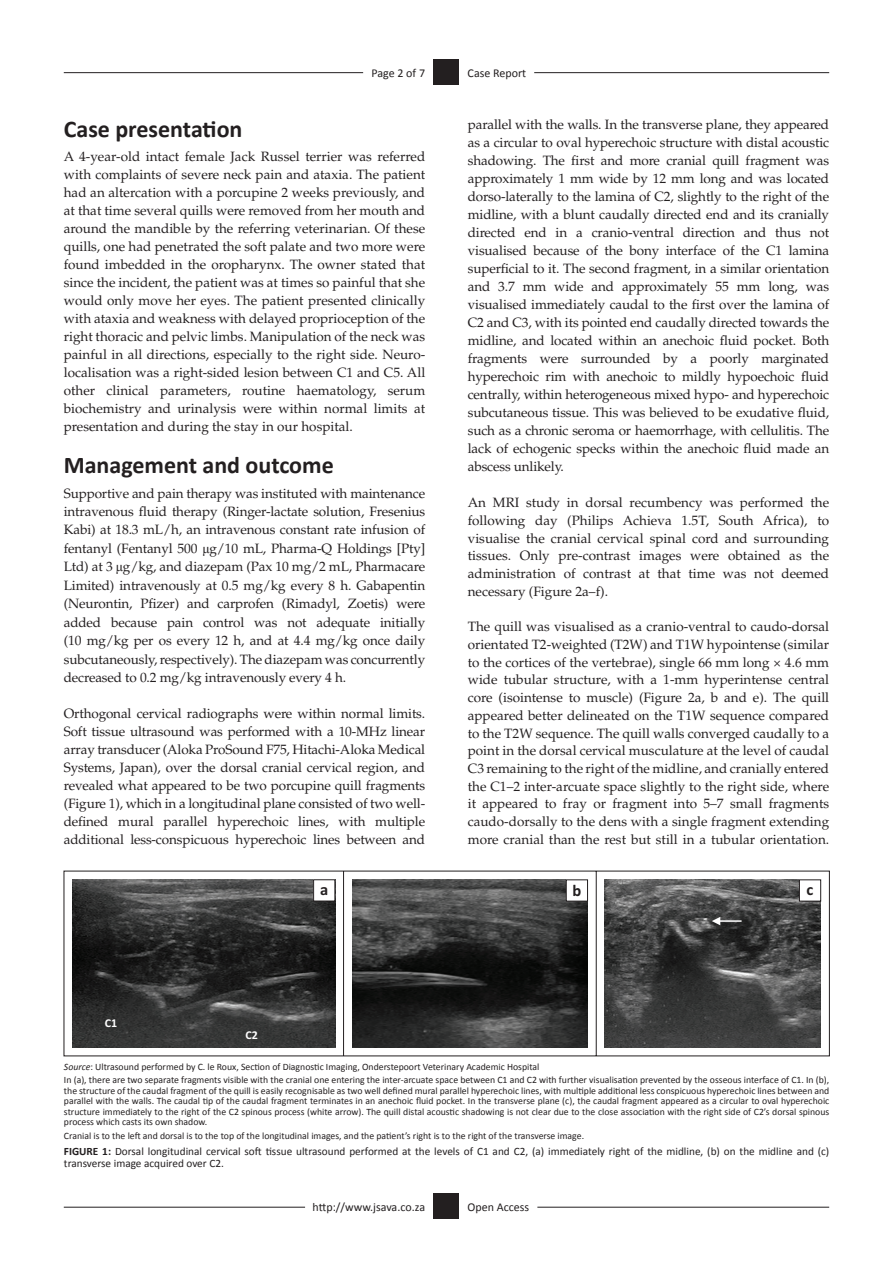
<style>
.page{position:relative;width:893px;height:1263px;background:#fff}
.page>*{position:absolute;margin:0;border:0;box-sizing:border-box;transform-origin:0 0}
.A_head{font:700 24px "Calibri";color:#231f20}
.t1{font:700 16.5px "Calibri";color:#231f20}
.Body_text_next{font:13.5px/18px "Palatino";letter-spacing:-.01em;color:#231f20;text-align:justify}
.Body_text_first{font:13.5px/18px "Palatino";letter-spacing:-.01em;color:#231f20;text-align:justify}
.LRH_Bottom{font:12px "Calibri";letter-spacing:-.01em;color:#231f20}
.RRH{font:12px "Calibri";color:#231f20}
.RRH_Bottom{font:12px "Calibri";color:#231f20}
.LRH{font:12px "Calibri";letter-spacing:-.005em;color:#231f20}
.t2{font:700 12px "Calibri";color:#fff}
.Figure_title{font:11.25px/12px "Calibri";color:#231f20}
.Table_sourceline__-F{font:9.75px/10.5px "Calibri";color:#231f20;text-align:justify}
.s1{font-family:"Times New Roman"}
.s2{font-style:italic}
.s3{font-weight:700}
</style>
<div class="page">
<hr style="left:64px;top:72px;width:299px;height:1px;background:#231f20">
<hr style="left:501px;top:72px;width:328px;height:1px;background:#231f20">
<div style="left:501px;top:69px;width:33px;height:8px;background:#fff"></div>
<hr style="left:64px;top:1207px;width:249px;height:1px;background:#231f20">
<div style="left:305px;top:1204px;width:120px;height:7px;background:#fff"></div>
<hr style="left:537px;top:1207px;width:292px;height:1px;background:#231f20">
<div style="left:434px;top:59px;width:25px;height:26px;background:#231f20"></div>
<div style="left:434px;top:1193px;width:25px;height:26px;background:#231f20"></div>
<svg style="left:64px;top:871px;width:766px;height:185px;background:#565656"></svg>
<hr style="left:717px;top:920px;width:25px;height:2px;background:#fff">
<svg style="left:712px;top:917px;width:8px;height:8px"></svg>
<p class="LRH" style="left:372px;top:65px;width:55px">Page 2 of 7</p>
<p class="RRH" style="left:468px;top:65px;width:60px">Case Report</p>
<p class="A_head" style="left:64px;top:114px;width:180px">Case presentation</p>
<p class="Body_text_first" style="left:64px;top:148px;width:363px">A 4-year-old intact female Jack Russel terrier was referred with complaints of severe neck pain and ataxia. The patient had an altercation with a porcupine 2 weeks previously, and at that time several quills were removed from her mouth and around the mandible by the referring veterinarian. Of these quills, one had penetrated the soft palate and two more were found imbedded in the oropharynx. The owner stated that since the incident, the patient was at times so painful that she would only move her eyes. The patient presented clinically with ataxia and weakness with delayed proprioception of the right thoracic and pelvic limbs. Manipulation of the neck was painful in all directions, especially to the right side. Neuro&shy;localisation was a right-sided lesion between C1 and C5. All other clinical parameters, routine haematology, serum biochemistry and urinalysis were within normal limits at presentation and during the stay in our hospital.</p>
<p class="A_head" style="left:64px;top:450px;width:272px">Management and outcome</p>
<p class="Body_text_first" style="left:64px;top:484px;width:363px;line-height:18.5px">Supportive and pain therapy was instituted with maintenance intravenous fluid therapy (Ringer-lactate solution, Fresenius Kabi) at 18.3 mL/h, an intravenous constant rate infusion of fentanyl (Fentanyl 500 <span class="s1">μ</span>g/10 mL, Pharma-Q Holdings [Pty] Ltd) at 3 <span class="s1">μ</span>g/kg, and diazepam (Pax 10 mg/2 mL, Pharmacare Limited) intravenously at 0.5 mg/kg every 8 h. Gabapentin (Neurontin, Pfizer) and carprofen (Rimadyl, Zoetis) were added because pain control was not adequate initially (10 mg/kg per os every 12 h, and at 4.4 mg/kg once daily subcutaneously, respectively). The diazepam was concurrently decreased to 0.2 mg/kg intravenously every 4 h.</p>
<p class="Body_text_next" style="left:64px;top:705px;width:363px">Orthogonal cervical radiographs were within normal limits.<br>Soft tissue ultrasound was performed with a 10-MHz linear array transducer (Aloka ProSound F75, Hitachi-Aloka Medical Systems, Japan), over the dorsal cranial cervical region, and revealed what appeared to be two porcupine quill fragments (Figure 1), which in a longitudinal plane consisted of two well&shy;defined mural parallel hyperechoic lines, with multiple additional less-conspicuous hyperechoic lines between and</p>
<p class="Body_text_next" style="left:468px;top:116px;width:363px">parallel with the walls. In the transverse plane, they appeared as a circular to oval hyperechoic structure with distal acoustic shadowing. The first and more cranial quill fragment was approximately 1 mm wide by 12 mm long and was located dorso-laterally to the lamina of C2, slightly to the right of the midline, with a blunt caudally directed end and its cranially directed end in a cranio-ventral direction and thus not visualised because of the bony interface of the C1 lamina superficial to it. The second fragment, in a similar orientation and 3.7 mm wide and approximately 55 mm long, was visualised immediately caudal to the first over the lamina of C2 and C3, with its pointed end caudally directed towards the midline, and located within an anechoic fluid pocket. Both fragments were surrounded by a poorly marginated hyperechoic rim with anechoic to mildly hypoechoic fluid centrally, within heterogeneous mixed hypo- and hyperechoic subcutaneous tissue. This was believed to be exudative fluid, such as a chronic seroma or haemorrhage, with cellulitis. The lack of echogenic specks within the anechoic fluid made an abscess unlikely.</p>
<p class="Body_text_next" style="left:468px;top:494px;width:363px">An MRI study in dorsal recumbency was performed the following day (Philips Achieva 1.5T, South Africa), to visualise the cranial cervical spinal cord and surrounding tissues. Only pre-contrast images were obtained as the administration of contrast at that time was not deemed necessary (Figure 2a–f).</p>
<p class="Body_text_next" style="left:468px;top:618px;width:363px">The quill was visualised as a cranio-ventral to caudo-dorsal orientated T2-weighted (T2W) and T1W hypointense (similar to the cortices of the vertebrae), single 66 mm long × 4.6 mm wide tubular structure, with a 1-mm hyperintense central core (isointense to muscle) (Figure 2a, b and e). The quill appeared better delineated on the T1W sequence compared to the T2W sequence. The quill walls converged caudally to a point in the dorsal cervical musculature at the level of caudal C3 remaining to the right of the midline, and cranially entered the C1–2 inter-arcuate space slightly to the right side, where it appeared to fray or fragment into 5–7 small fragments caudo-dorsally to the dens with a single fragment extending more cranial than the rest but still in a tubular orientation.</p>
<p class="t2" style="left:105px;top:1015px;width:14px">C1</p>
<p class="t1" style="left:320px;top:879px;width:10px">a</p>
<p class="t1" style="left:572px;top:880px;width:10px">b</p>
<p class="t1" style="left:807px;top:879px;width:8px">c</p>
<p class="t2" style="left:245px;top:1027px;width:14px">C2</p>
<p class="Table_sourceline__-F" style="left:64px;top:1061px;width:477px"><span class="s2">Source</span>: Ultrasound performed by C. le Roux, Section of Diagnostic Imaging, Onderstepoort Veterinary Academic Hospital</p>
<p class="Table_sourceline__-F" style="left:64px;top:1075px;width:767px">In (a), there are two separate fragments visible with the cranial one entering the inter-arcuate space between C1 and C2 with further visualisation prevented by the osseous interface of C1. In (b), the structure of the caudal fragment of the quill is easily recognisable as two well defined mural parallel hyperechoic lines, with multiple additional less conspicuous hyperechoic lines between and parallel with the walls. The caudal tip of the caudal fragment terminates in an anechoic fluid pocket. In the transverse plane (c), the caudal fragment appeared as a circular to oval hyperechoic structure immediately to the right of the C2 spinous process (white arrow). The quill distal acoustic shadowing is not clear due to the close association with the right side of C2’s dorsal spinous process which casts its own shadow.</p>
<p class="Table_sourceline__-F" style="left:64px;top:1130px;width:522px">Cranial is to the left and dorsal is to the top of the longitudinal images, and the patient’s right is to the right of the transverse image.</p>
<p class="Figure_title" style="left:64px;top:1145px;width:767px"><span class="s3">FIGURE 1:</span> Dorsal longitudinal cervical soft tissue ultrasound performed at the levels of C1 and C2, (a) immediately right of the midline, (b) on the midline and (c) transverse image acquired over C2.</p>
<p class="LRH_Bottom" style="left:313px;top:1199px;width:114px">http://www.jsava.co.za</p>
<p class="RRH_Bottom" style="left:468px;top:1199px;width:63px">Open Access</p>
</div>
